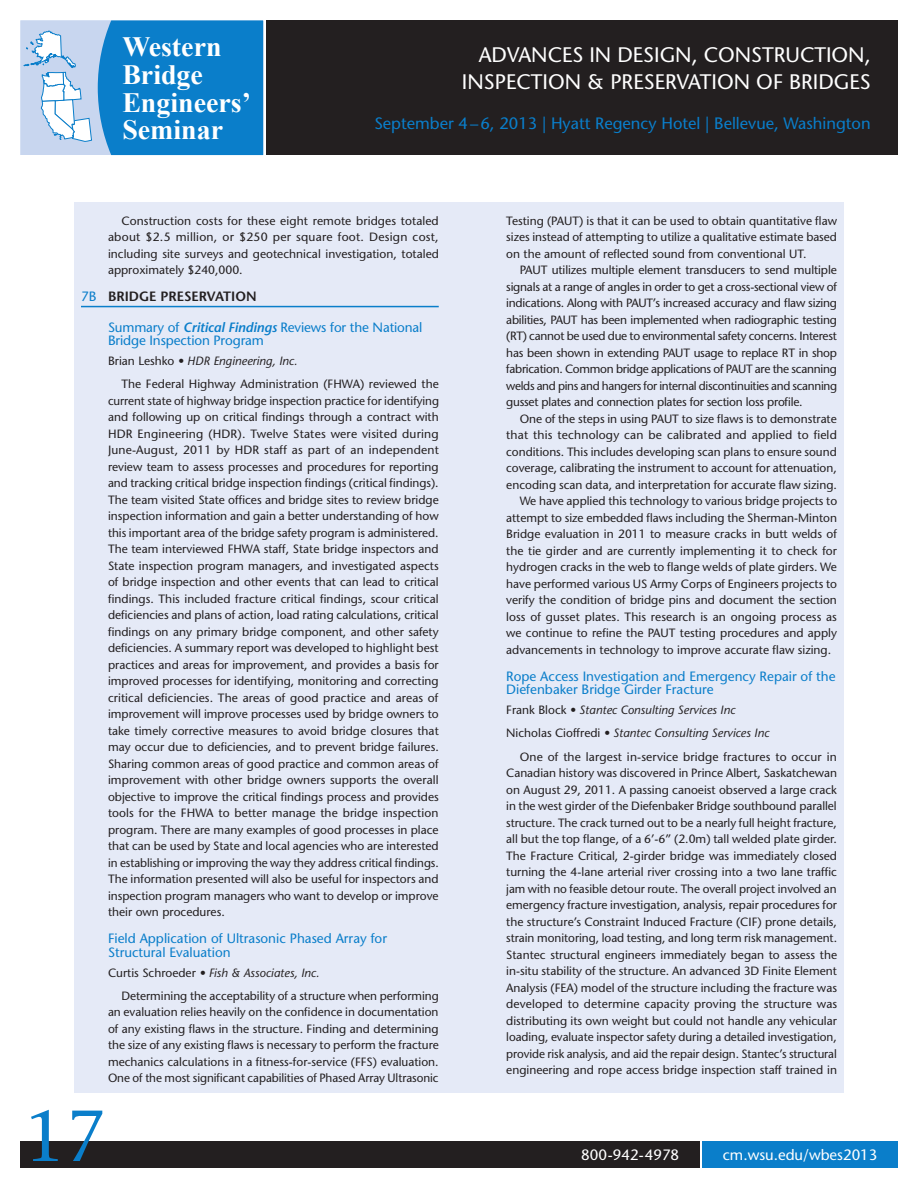
<style>
.page{position:relative;width:918px;height:1188px;background:#fff}
.page>*{position:absolute;margin:0;border:0;box-sizing:border-box;transform-origin:0 0}
.t1{font:500 72px "Stone Serif Std";color:#0a7eca}
.t2{font:700 27.9px/27.8px "Times New Roman";color:#fff}
.t3{font:500 21px/27px "Stone Sans Std";color:#fff;text-align:right}
.t4{font:500 16.5px "Stone Sans Std";color:#0a7eca}
.t5{font:500 15px "Stone Sans Std";color:#fff}
.t6{font:500 13.5px/13.5px "Stone Sans Std";color:#0a7eca}
.Track{font:600 13.5px "Stone Sans Std";color:#231f20}
.Abstract{font:500 12px/16.5px "Stone Sans Std";color:#231f20;text-align:justify}
.Presenter{font:italic 500 12px "Stone Sans Std";color:#231f20}
.s1{font-weight:500;color:#0a7eca}
.s2{font-weight:600;font-style:italic}
.s3{font-style:normal}
</style>
<div class="page">
<svg style="left:20px;top:20px;width:244px;height:136px;background:#4d9ed7"></svg>
<div style="left:266px;top:20px;width:632px;height:135px;background:#231f20"></div>
<div style="left:703px;top:1141px;width:195px;height:27px;background:#0a7eca"></div>
<div style="left:20px;top:1141px;width:680px;height:27px;background:#231f20"></div>
<div style="left:74px;top:202px;width:770px;height:892px;background:#e5eaf7"></div>
<hr style="left:81px;top:306px;width:358px;height:1px;background:#0a7eca">
<h2 class="t2" style="left:122px;top:32px;width:130px">Western<br>Bridge<br>Engineers’<br>Seminar</h2>
<h3 class="t3" style="left:462px;top:42px;width:410px">ADVANCES IN DESIGN, CONSTRUCTION,<br>INSPECTION &amp; PRESERVATION OF BRIDGES</h3>
<h3 class="t4" style="left:374px;top:113px;width:498px">September 4–6, 2013 | Hyatt Regency Hotel | Bellevue, Washington</h3>
<p class="Abstract" style="left:108px;top:212px;width:332px;text-indent:14px">Construction costs for these eight remote bridges totaled about $2.5 million, or $250 per square foot. Design cost, including site surveys and geotechnical investigation, totaled approximately $240,000.</p>
<p class="Track" style="left:81px;top:288px;width:177px"><span class="s1">7B</span> BRIDGE PRESERVATION</p>
<p class="t6" style="left:108px;top:320px;width:316px">Summary of <span class="s2">Critical Findings</span> Reviews for the National<br>Bridge Inspection Program</p>
<p class="Presenter" style="left:108px;top:354px;width:191px"><span class="s3">Brian Leshko</span> • HDR Engineering, Inc.</p>
<p class="Abstract" style="left:108px;top:376px;width:332px;text-indent:14px">The Federal Highway Administration (FHWA) reviewed the current state of highway bridge inspection practice for identifying and following up on critical findings through a contract with HDR Engineering (HDR). Twelve States were visited during June-August, 2011 by HDR staff as part of an independent review team to assess processes and procedures for reporting and tracking critical bridge inspection findings (critical findings).<br>The team visited State offices and bridge sites to review bridge inspection information and gain a better understanding of how this important area of the bridge safety program is administered.<br>The team interviewed FHWA staff, State bridge inspectors and State inspection program managers, and investigated aspects of bridge inspection and other events that can lead to critical findings. This included fracture critical findings, scour critical deficiencies and plans of action, load rating calculations, critical findings on any primary bridge component, and other safety deficiencies. A summary report was developed to highlight best practices and areas for improvement, and provides a basis for improved processes for identifying, monitoring and correcting critical deficiencies. The areas of good practice and areas of improvement will improve processes used by bridge owners to take timely corrective measures to avoid bridge closures that may occur due to deficiencies, and to prevent bridge failures.<br>Sharing common areas of good practice and common areas of improvement with other bridge owners supports the overall objective to improve the critical findings process and provides tools for the FHWA to better manage the bridge inspection program. There are many examples of good processes in place that can be used by State and local agencies who are interested in establishing or improving the way they address critical findings.<br>The information presented will also be useful for inspectors and inspection program managers who want to develop or improve their own procedures.</p>
<p class="t6" style="left:108px;top:932px;width:281px">Field Application of Ultrasonic Phased Array for<br>Structural Evaluation</p>
<p class="Presenter" style="left:108px;top:965px;width:213px"><span class="s3">Curtis Schroeder</span> • Fish &amp; Associates, Inc.</p>
<p class="Abstract" style="left:108px;top:988px;width:332px;text-indent:14px">Determining the acceptability of a structure when performing an evaluation relies heavily on the confidence in documentation of any existing flaws in the structure. Finding and determining the size of any existing flaws is necessary to perform the fracture mechanics calculations in a fitness-for-service (FFS) evaluation.<br>One of the most significant capabilities of Phased Array Ultrasonic</p>
<h1 class="t1" style="left:24px;top:1093px;width:84px">17</h1>
<p class="Abstract" style="left:506px;top:212px;width:332px">Testing (PAUT) is that it can be used to obtain quantitative flaw sizes instead of attempting to utilize a qualitative estimate based on the amount of reflected sound from conventional UT.</p>
<p class="Abstract" style="left:506px;top:262px;width:332px;text-indent:14px">PAUT utilizes multiple element transducers to send multiple signals at a range of angles in order to get a cross-sectional view of indications. Along with PAUT’s increased accuracy and flaw sizing abilities, PAUT has been implemented when radiographic testing (RT) cannot be used due to environmental safety concerns. Interest has been shown in extending PAUT usage to replace RT in shop fabrication. Common bridge applications of PAUT are the scanning welds and pins and hangers for internal discontinuities and scanning gusset plates and connection plates for section loss profile.</p>
<p class="Abstract" style="left:506px;top:410px;width:332px;text-indent:14px">One of the steps in using PAUT to size flaws is to demonstrate that this technology can be calibrated and applied to field conditions. This includes developing scan plans to ensure sound coverage, calibrating the instrument to account for attenuation, encoding scan data, and interpretation for accurate flaw sizing.</p>
<p class="Abstract" style="left:506px;top:493px;width:332px;text-indent:14px">We have applied this technology to various bridge projects to attempt to size embedded flaws including the Sherman-Minton Bridge evaluation in 2011 to measure cracks in butt welds of the tie girder and are currently implementing it to check for hydrogen cracks in the web to flange welds of plate girders. We have performed various US Army Corps of Engineers projects to verify the condition of bridge pins and document the section loss of gusset plates. This research is an ongoing process as we continue to refine the PAUT testing procedures and apply advancements in technology to improve accurate flaw sizing.</p>
<p class="t6" style="left:506px;top:669px;width:331px">Rope Access Investigation and Emergency Repair of the<br>Diefenbaker Bridge Girder Fracture</p>
<p class="Presenter" style="left:506px;top:703px;width:231px"><span class="s3">Frank Block</span> • Stantec Consulting Services Inc</p>
<p class="Presenter" style="left:506px;top:726px;width:264px"><span class="s3">Nicholas Cioffredi</span> • Stantec Consulting Services Inc</p>
<p class="Abstract" style="left:506px;top:748px;width:332px;text-indent:14px">One of the largest in-service bridge fractures to occur in Canadian history was discovered in Prince Albert, Saskatchewan on August 29, 2011. A passing canoeist observed a large crack in the west girder of the Diefenbaker Bridge southbound parallel structure. The crack turned out to be a nearly full height fracture, all but the top flange, of a 6’-6” (2.0m) tall welded plate girder.<br>The Fracture Critical, 2-girder bridge was immediately closed turning the 4-lane arterial river crossing into a two lane traffic jam with no feasible detour route. The overall project involved an emergency fracture investigation, analysis, repair procedures for the structure’s Constraint Induced Fracture (CIF) prone details, strain monitoring, load testing, and long term risk management.<br>Stantec structural engineers immediately began to assess the in-situ stability of the structure. An advanced 3D Finite Element Analysis (FEA) model of the structure including the fracture was developed to determine capacity proving the structure was distributing its own weight but could not handle any vehicular loading, evaluate inspector safety during a detailed investigation, provide risk analysis, and aid the repair design. Stantec’s structural engineering and rope access bridge inspection staff trained in</p>
<p class="t5" style="left:581px;top:1146px;width:99px">800-942-4978</p>
<p class="t5" style="left:723px;top:1146px;width:156px">cm.wsu.edu/wbes2013</p>
</div>
